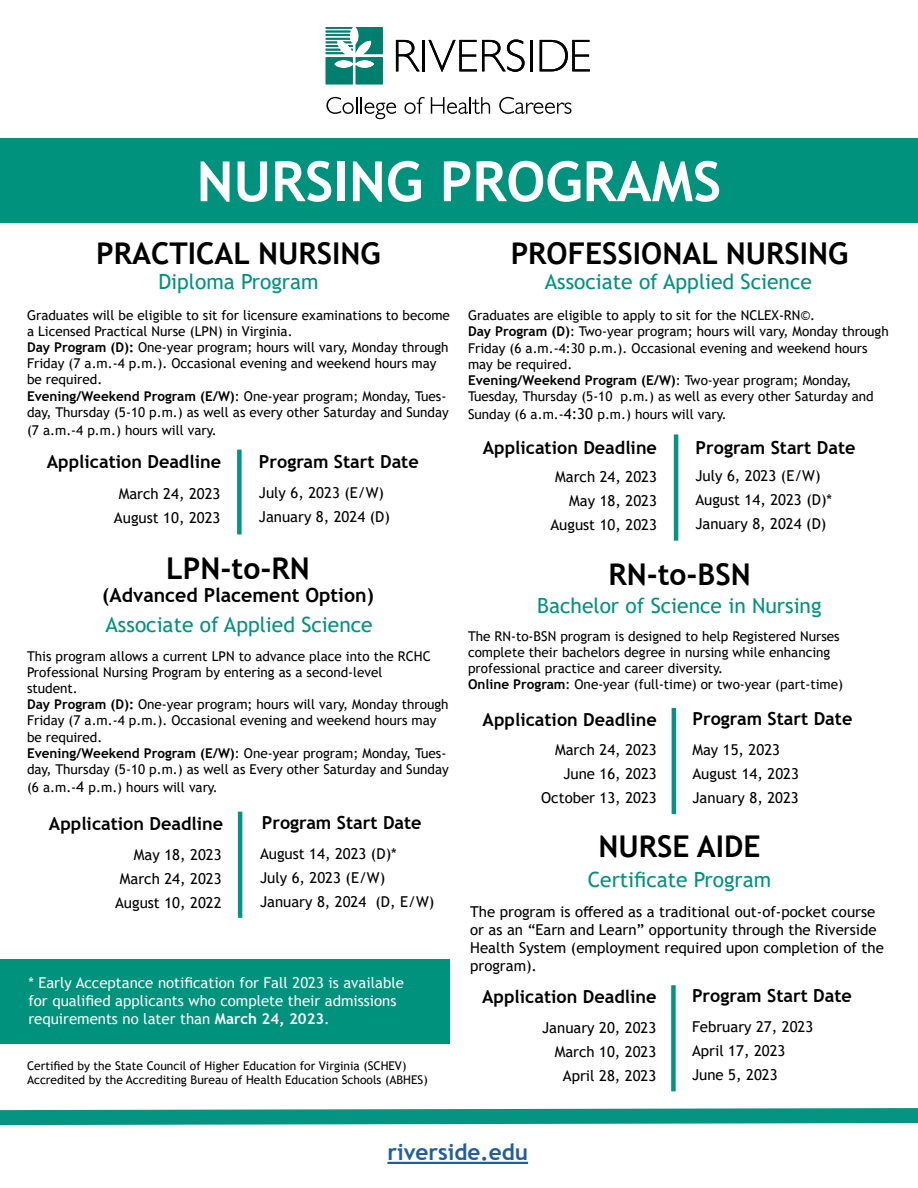
<style>
.page{position:relative;width:918px;height:1188px;background:#fff}
.page>*{position:absolute;margin:0;border:0;box-sizing:border-box;transform-origin:0 0}
.t1{font:700 55.5px "Trebuchet MS";color:#fff}
.t2{font:700 30px "Trebuchet MS";color:#000}
.t3{font:700 30px "Trebuchet MS";color:#000101}
.t4{font:700 22.5px "Trebuchet MS";color:#215e9e}
.t5{font:21px "Trebuchet MS";color:#00927d}
.t6{font:700 19.5px "Trebuchet MS";color:#000}
.t7{font:700 18px "Trebuchet MS";color:#000}
.t8{font:15px/24px "Trebuchet MS";color:#000}
.t9{font:15px/18px "Trebuchet MS";color:#fbfbfb}
.t10{font:13.5px/16.2px "Trebuchet MS";color:#000}
.t11{font:12px/14.4px "Trebuchet MS";color:#000}
.s1{font-weight:700}
.s2{font-size:15px}
</style>
<div class="page">
<div style="left:0;top:959px;width:449px;height:85px;background:#00927d"></div>
<div style="left:237px;top:450px;width:5px;height:84px;background:#059481"></div>
<div style="left:0;top:138px;width:918px;height:85px;background:#00927d"></div>
<svg style="left:0;top:1108px;width:918px;height:18px;background:#2ea595"></svg>
<hr style="left:387px;top:1162px;width:141px;height:2px;background:#215e9e">
<hr style="left:674px;top:434px;width:4px;height:107px;background:#059481">
<hr style="left:672px;top:708px;width:4px;height:106px;background:#059481">
<svg style="left:326px;top:27px;width:57px;height:57px"></svg>
<svg style="left:396px;top:40px;width:24px;height:31px"></svg>
<hr style="left:422px;top:40px;width:3px;height:31px;background:#000">
<svg style="left:428px;top:40px;width:97px;height:32px"></svg>
<hr style="left:530px;top:40px;width:2px;height:31px;background:#000">
<svg style="left:540px;top:40px;width:50px;height:31px"></svg>
<svg style="left:326px;top:97px;width:70px;height:22px"></svg>
<svg style="left:404px;top:97px;width:21px;height:17px"></svg>
<svg style="left:431px;top:97px;width:59px;height:17px"></svg>
<svg style="left:499px;top:97px;width:73px;height:17px"></svg>
<div style="left:671px;top:985px;width:5px;height:106px;background:#059481"></div>
<hr style="left:238px;top:812px;width:4px;height:106px;background:#059481">
<h1 class="t1" style="left:197px;top:147px;width:526px">NURSING PROGRAMS</h1>
<h2 class="t3" style="left:96px;top:234px;width:286px">PRACTICAL NURSING</h2>
<h3 class="t5" style="left:158px;top:268px;width:162px">Diploma Program</h3>
<p class="t10" style="left:27px;top:307px;width:424px">Graduates will be eligible to sit for licensure examinations to become a Licensed Practical Nurse (LPN) in Virginia.<br><span class="s1">Day Program (D):</span> One-year program; hours will vary, Monday through Friday (7 a.m.-4 p.m.). Occasional evening and weekend hours may be required.<br><span class="s1">Evening/Weekend Program (E/W)</span>: One-year program; Monday, Tues&shy;day, Thursday (5-10 p.m.) as well as every other Saturday and Sunday</p>
<p class="t10" style="left:27px;top:422px;width:191px">(7 a.m.-4 p.m.) hours will vary.</p>
<h3 class="t7" style="left:47px;top:450px;width:176px">Application Deadline</h3>
<h3 class="t7" style="left:259px;top:450px;width:161px">Program Start Date</h3>
<p class="t8" style="left:114px;top:481px;width:108px;text-align:center">March 24, 2023<br>August 10, 2023</p>
<p class="t8" style="left:259px;top:480px;width:133px">July 6, 2023 (E/W)<br>January 8, 2024 (D)</p>
<h2 class="t2" style="left:166px;top:549px;width:145px">LPN-to-RN</h2>
<h3 class="t6" style="left:102px;top:583px;width:273px">(Advanced Placement Option)</h3>
<h3 class="t5" style="left:106px;top:612px;width:269px">Associate of Applied Science</h3>
<p class="t10" style="left:27px;top:648px;width:423px">This program allows a current LPN to advance place into the RCHC Professional Nursing Program by entering as a second-level<br>student.<br><span class="s1">Day Program (D):</span> One-year program; hours will vary, Monday through Friday (7 a.m.-4 p.m.). Occasional evening and weekend hours may be required.<br><span class="s1">Evening/Weekend Program (E/W)</span>: One-year program; Monday, Tues&shy;day, Thursday (5-10 p.m.) as well as Every other Saturday and Sunday</p>
<p class="t10" style="left:27px;top:779px;width:192px">(6 a.m.-<span class="s2">4</span> p.m.) hours will vary.</p>
<h3 class="t7" style="left:49px;top:813px;width:176px">Application Deadline</h3>
<h3 class="t7" style="left:262px;top:812px;width:161px">Program Start Date</h3>
<p class="t8" style="left:115px;top:843px;width:108px;text-align:right">May 18, 2023<br>March 24, 2023<br>August 10, 2022</p>
<p class="t8" style="left:260px;top:842px;width:176px">August 14, 2023 (D)*<br>July 6, 2023 (E/W)<br>January 8, 2024 (D, E/W)</p>
<p class="t9" style="left:28px;top:974px;width:377px">* Early Acceptance notification for Fall 2023 is available for qualified applicants who complete their admissions requirements no later than <span class="s1">March 24, 2023</span>.</p>
<p class="t11" style="left:27px;top:1058px;width:402px">Certified by the State Council of Higher Education for Virginia (SCHEV)<br>Accredited by the Accrediting Bureau of Health Education Schools (ABHES)</p>
<h2 class="t2" style="left:511px;top:234px;width:339px">PROFESSIONAL NURSING</h2>
<h3 class="t5" style="left:545px;top:268px;width:269px">Associate of Applied Science</h3>
<p class="t10" style="left:468px;top:307px;width:422px">Graduates are eligible to apply to sit for the NCLEX-RN©.<br><span class="s1">Day Program (D)</span>: Two-year program; hours will vary, Monday through Friday (6 a.m.-4:30 p.m.). Occasional evening and weekend hours may be required.<br><span class="s1">Evening/Weekend Program (E/W)</span>: Two-year program; Monday, Tuesday, Thursday (5-10 p.m.) as well as every other Saturday and</p>
<p class="t10" style="left:468px;top:406px;width:260px">Sunday (6 a.m.-<span class="s2">4:30</span> p.m.) hours will vary.</p>
<h3 class="t7" style="left:483px;top:436px;width:176px">Application Deadline</h3>
<h3 class="t7" style="left:696px;top:436px;width:161px">Program Start Date</h3>
<p class="t8" style="left:550px;top:465px;width:108px;text-align:right">March 24, 2023<br>May 18, 2023<br>August 10, 2023</p>
<p class="t8" style="left:695px;top:463px;width:138px">July 6, 2023 (E/W)<br>August 14, 2023 (D)*<br>January 8, 2024 (D)</p>
<h2 class="t2" style="left:608px;top:555px;width:144px">RN-to-BSN</h2>
<h3 class="t5" style="left:537px;top:592px;width:286px">Bachelor of Science in Nursing</h3>
<p class="t10" style="left:468px;top:628px;width:377px">The RN-to-BSN program is designed to help Registered Nurses complete their bachelors degree in nursing while enhancing professional practice and career diversity.<br><span class="s1">Online Program</span>: One-year (full-time) or two-year (part-time)</p>
<h3 class="t7" style="left:483px;top:708px;width:176px">Application Deadline</h3>
<h3 class="t7" style="left:692px;top:707px;width:161px">Program Start Date</h3>
<p class="t8" style="left:541px;top:737px;width:117px;text-align:right">March 24, 2023<br>June 16, 2023<br>October 13, 2023</p>
<p class="t8" style="left:692px;top:737px;width:108px">May 15, 2023<br>August 14, 2023<br>January 8, 2023</p>
<h2 class="t2" style="left:598px;top:828px;width:164px">NURSE AIDE</h2>
<h3 class="t5" style="left:588px;top:867px;width:185px">Certificate Program</h3>
<p class="t8" style="left:470px;top:902px;width:415px;line-height:18px">The program is offered as a traditional out-of-pocket course or as an “Earn and Learn” opportunity through the Riverside Health System (employment required upon completion of the program).</p>
<h3 class="t7" style="left:482px;top:986px;width:176px">Application Deadline</h3>
<h3 class="t7" style="left:692px;top:984px;width:161px">Program Start Date</h3>
<p class="t8" style="left:542px;top:1016px;width:116px;text-align:right">January 20, 2023<br>March 10, 2023<br>April 28, 2023</p>
<p class="t8" style="left:692px;top:1014px;width:123px">February 27, 2023<br>April 17, 2023<br>June 5, 2023</p>
<h3 class="t4" style="left:387px;top:1138px;width:142px">riverside.edu</h3>
</div>
